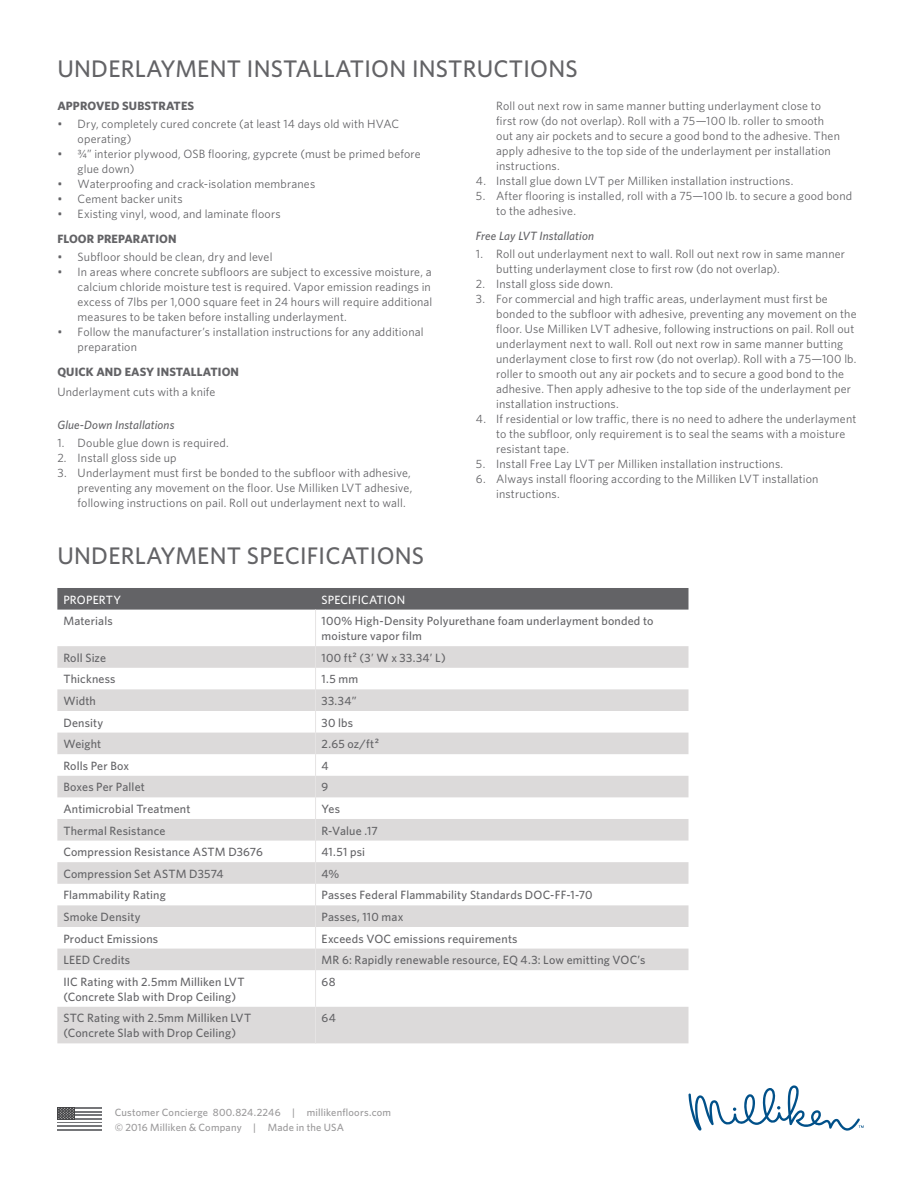
<style>
.page{position:relative;width:918px;height:1188px;background:#fff}
.page>*{position:absolute;margin:0;border:0;box-sizing:border-box;transform-origin:0 0}
.t1{font:500 24px "Whitney";letter-spacing:.01em;color:#636366}
.t2{font:12px/15px "Whitney";letter-spacing:.015em;color:#636366}
.t3{font:500 12px/15px "Whitney";letter-spacing:.015em;color:#636366}
.t4{font:700 12px "Whitney";letter-spacing:.01em;color:#636366}
.t5{font:italic 500 12px "Whitney";letter-spacing:.01em;color:#636366}
.t6{font:500 12px "Whitney";letter-spacing:.015em;color:#fff}
.t7{font:500 10.5px/15px "Whitney";letter-spacing:.02em;color:#999899}
</style>
<div class="page">
<div style="left:57px;top:588px;width:631px;height:22px;background:#636366"></div>
<svg style="left:57px;top:646px;width:631px;height:397px;fill:#dcdada"></svg>
<hr style="left:315px;top:610px;width:1px;height:36px;background:#e6e4e4">
<svg style="left:315px;top:646px;width:1px;height:324px"></svg>
<hr style="left:315px;top:970px;width:1px;height:37px;background:#e6e4e4">
<hr style="left:315px;top:1007px;width:1px;height:36px;background:#e6e4e4">
<svg style="left:688px;top:1085px;width:176px;height:46px"></svg>
<hr style="left:75px;top:1107px;width:27px;height:2px;background:#757679">
<hr style="left:75px;top:1118px;width:27px;height:2px;background:#757679">
<hr style="left:57px;top:1122px;width:45px;height:1px;background:#757679">
<hr style="left:57px;top:1125px;width:45px;height:2px;background:#757679">
<hr style="left:57px;top:1129px;width:45px;height:2px;background:#757679">
<div style="left:57px;top:1107px;width:18px;height:13px;background:#454547"></div>
<svg style="left:58px;top:1108px;width:44px;height:11px"></svg>
<h1 class="t1" style="left:57px;top:52px;width:522px">UNDERLAYMENT INSTALLATION INSTRUCTIONS</h1>
<p class="t4" style="left:57px;top:98px;width:138px">APPROVED SUBSTRATES</p>
<p class="t2" style="left:78px;top:116px;width:323px;text-indent:-20px">• Dry, completely cured concrete (at least 14 days old with HVAC operating)</p>
<p class="t2" style="left:78px;top:146px;width:345px;text-indent:-20px">• ¾” interior plywood, OSB flooring, gypcrete (must be primed before glue down)</p>
<p class="t2" style="left:57px;top:176px;width:259px">• Waterproofing and crack-isolation membranes</p>
<p class="t2" style="left:57px;top:191px;width:127px">• Cement backer units</p>
<p class="t2" style="left:57px;top:206px;width:225px">• Existing vinyl, wood, and laminate floors</p>
<p class="t4" style="left:57px;top:231px;width:121px">FLOOR PREPARATION</p>
<p class="t2" style="left:57px;top:249px;width:217px">• Subfloor should be clean, dry and level</p>
<p class="t2" style="left:78px;top:264px;width:356px;text-indent:-20px">• In areas where concrete subfloors are subject to excessive moisture, a calcium chloride moisture test is required. Vapor emission readings in excess of 7lbs per 1,000 square feet in 24 hours will require additional measures to be taken before installing underlayment.</p>
<p class="t2" style="left:78px;top:324px;width:347px;text-indent:-20px">• Follow the manufacturer’s installation instructions for any additional preparation</p>
<p class="t4" style="left:57px;top:364px;width:183px">QUICK AND EASY INSTALLATION</p>
<p class="t2" style="left:57px;top:384px;width:160px">Underlayment cuts with a knife</p>
<p class="t5" style="left:57px;top:417px;width:118px">Glue-Down Installations</p>
<p class="t2" style="left:57px;top:435px;width:173px">1. Double glue down is required.</p>
<p class="t2" style="left:57px;top:450px;width:121px">2. Install gloss side up</p>
<p class="t2" style="left:78px;top:465px;width:336px;text-indent:-20px">3. Underlayment must first be bonded to the subfloor with adhesive, preventing any movement on the floor. Use Milliken LVT adhesive, following instructions on pail. Roll out underlayment next to wall.</p>
<h1 class="t1" style="left:57px;top:540px;width:368px">UNDERLAYMENT SPECIFICATIONS</h1>
<p class="t2" style="left:496px;top:98px;width:345px">Roll out next row in same manner butting underlayment close to first row (do not overlap). Roll with a 75—100 lb. roller to smooth out any air pockets and to secure a good bond to the adhesive. Then apply adhesive to the top side of the underlayment per installation instructions.</p>
<p class="t2" style="left:476px;top:173px;width:319px">4. Install glue down LVT per Milliken installation instructions.</p>
<p class="t2" style="left:496px;top:188px;width:358px;text-indent:-20px">5. After flooring is installed, roll with a 75—100 lb. to secure a good bond to the adhesive.</p>
<p class="t5" style="left:476px;top:228px;width:120px">Free Lay LVT Installation</p>
<p class="t2" style="left:496px;top:246px;width:350px;text-indent:-20px">1. Roll out underlayment next to wall. Roll out next row in same manner butting underlayment close to first row (do not overlap).</p>
<p class="t2" style="left:476px;top:276px;width:139px">2. Install gloss side down.</p>
<p class="t2" style="left:496px;top:291px;width:362px;text-indent:-20px">3. For commercial and high traffic areas, underlayment must first be bonded to the subfloor with adhesive, preventing any movement on the floor. Use Milliken LVT adhesive, following instructions on pail. Roll out underlayment next to wall. Roll out next row in same manner butting underlayment close to first row (do not overlap). Roll with a 75—100 lb. roller to smooth out any air pockets and to secure a good bond to the adhesive. Then apply adhesive to the top side of the underlayment per installation instructions.</p>
<p class="t2" style="left:496px;top:411px;width:362px;text-indent:-20px">4. If residential or low traffic, there is no need to adhere the underlayment to the subfloor, only requirement is to seal the seams with a moisture resistant tape.</p>
<p class="t2" style="left:476px;top:456px;width:309px">5. Install Free Lay LVT per Milliken installation instructions.</p>
<p class="t2" style="left:496px;top:471px;width:324px;text-indent:-20px">6. Always install flooring according to the Milliken LVT installation instructions.</p>
<p class="t6" style="left:63px;top:591px;width:59px">PROPERTY</p>
<p class="t6" style="left:322px;top:591px;width:85px">SPECIFICATION</p>
<p class="t3" style="left:63px;top:613px;width:51px">Materials</p>
<p class="t3" style="left:322px;top:613px;width:333px">100% High-Density Polyurethane foam underlayment bonded to moisture vapor film</p>
<p class="t3" style="left:63px;top:650px;width:44px">Roll Size</p>
<p class="t3" style="left:322px;top:650px;width:126px">100 ft² (3’ W x 33.34’ L)</p>
<p class="t3" style="left:63px;top:672px;width:54px">Thickness</p>
<p class="t3" style="left:322px;top:672px;width:38px">1.5 mm</p>
<p class="t3" style="left:63px;top:693px;width:34px">Width</p>
<p class="t3" style="left:322px;top:693px;width:37px">33.34”</p>
<p class="t3" style="left:63px;top:715px;width:41px">Density</p>
<p class="t3" style="left:322px;top:715px;width:33px">30 lbs</p>
<p class="t3" style="left:63px;top:736px;width:39px">Weight</p>
<p class="t3" style="left:322px;top:736px;width:59px">2.65 oz/ft²</p>
<p class="t3" style="left:63px;top:758px;width:67px">Rolls Per Box</p>
<p class="t3" style="left:322px;top:758px;width:9px">4</p>
<p class="t3" style="left:63px;top:780px;width:83px">Boxes Per Pallet</p>
<p class="t3" style="left:322px;top:780px;width:8px">9</p>
<p class="t3" style="left:63px;top:801px;width:129px">Antimicrobial Treatment</p>
<p class="t3" style="left:322px;top:801px;width:20px">Yes</p>
<p class="t3" style="left:63px;top:823px;width:104px">Thermal Resistance</p>
<p class="t3" style="left:322px;top:823px;width:58px">R-Value .17</p>
<p class="t3" style="left:63px;top:844px;width:201px">Compression Resistance ASTM D3676</p>
<p class="t3" style="left:322px;top:844px;width:45px">41.51 psi</p>
<p class="t3" style="left:63px;top:866px;width:162px">Compression Set ASTM D3574</p>
<p class="t3" style="left:322px;top:866px;width:19px">4%</p>
<p class="t3" style="left:63px;top:888px;width:104px">Flammability Rating</p>
<p class="t3" style="left:322px;top:888px;width:273px">Passes Federal Flammability Standards DOC-FF-1-70</p>
<p class="t3" style="left:63px;top:909px;width:79px">Smoke Density</p>
<p class="t3" style="left:322px;top:909px;width:83px">Passes, 110 max</p>
<p class="t3" style="left:63px;top:931px;width:96px">Product Emissions</p>
<p class="t3" style="left:322px;top:931px;width:197px">Exceeds VOC emissions requirements</p>
<p class="t3" style="left:63px;top:952px;width:68px">LEED Credits</p>
<p class="t3" style="left:322px;top:952px;width:325px">MR 6: Rapidly renewable resource, EQ 4.3: Low emitting VOC’s</p>
<p class="t3" style="left:63px;top:974px;width:183px">IIC Rating with 2.5mm Milliken LVT (Concrete Slab with Drop Ceiling)</p>
<p class="t3" style="left:322px;top:974px;width:15px">68</p>
<p class="t3" style="left:63px;top:1011px;width:189px">STC Rating with 2.5mm Milliken LVT (Concrete Slab with Drop Ceiling)</p>
<p class="t3" style="left:322px;top:1011px;width:16px">64</p>
<p class="t7" style="left:115px;top:1104px;width:278px">Customer Concierge 800.824.2246 | millikenfloors.com © 2016 Milliken &amp; Company | Made in the USA</p>
</div>
